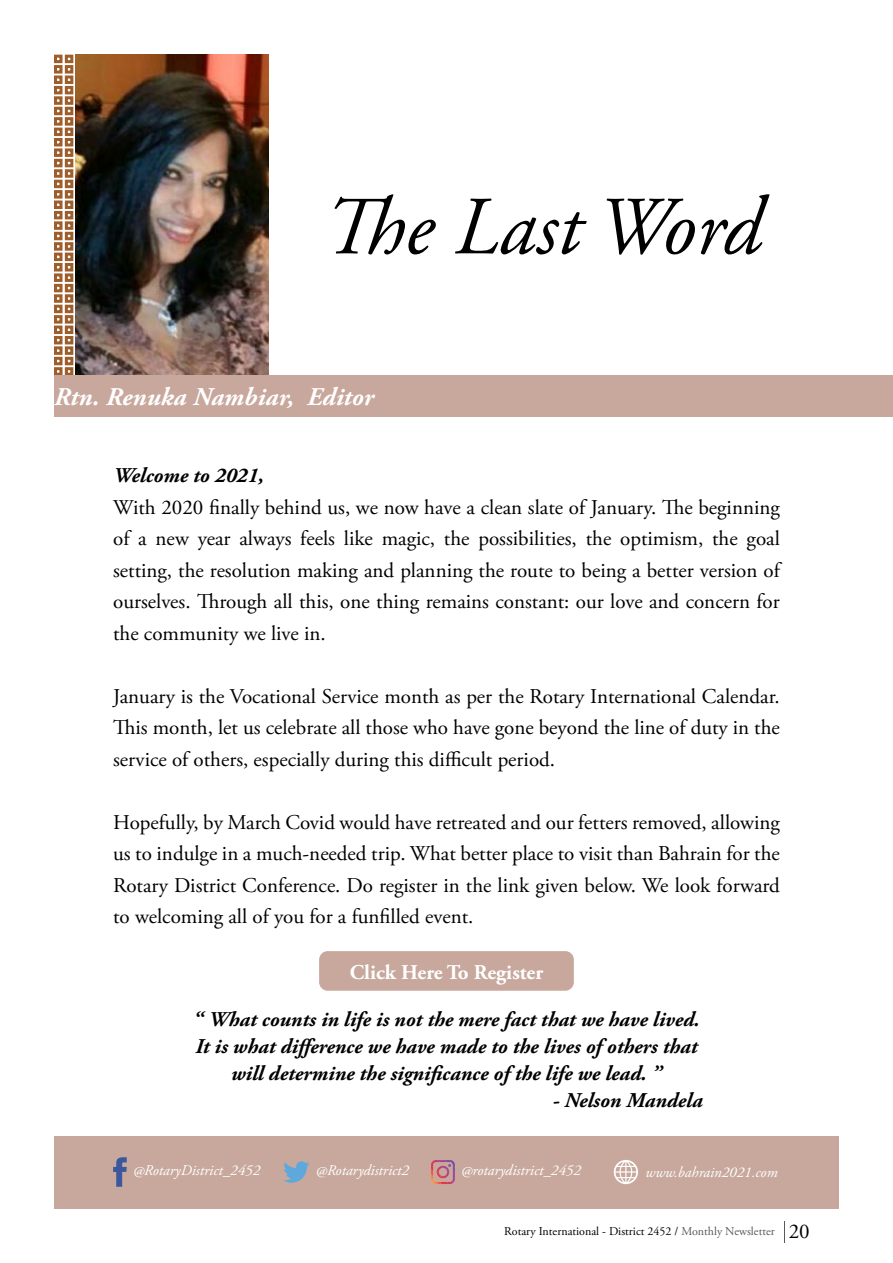
<style>
.page{position:relative;width:893px;height:1263px;background:#fff}
.page>*{position:absolute;margin:0;border:0;box-sizing:border-box;transform-origin:0 0}
.t1{font:italic 82.5px "Adobe Garamond Pro";color:#000}
.t2{font:italic 700 25.5px "Adobe Garamond Pro";letter-spacing:.01em;color:#fff}
.t3{font:21px/31.5px "Adobe Garamond Pro";color:#000;text-align:justify}
.t4{font:italic 700 21px/27px "Adobe Garamond Pro";color:#000;text-align:center}
.t5{font:700 21px "Adobe Garamond Pro";color:#fff}
.t6{font:italic 15px "Adobe Garamond Pro";color:#fff}
.t7{font:12px "Adobe Garamond Pro";color:#000}
.s1{color:#58595b}
.s2{font-size:21px}
</style>
<div class="page">
<svg style="left:784px;top:1221px;width:1px;height:21px"></svg>
<div style="left:54px;top:1136px;width:785px;height:72px;background:#c8a89d"></div>
<div style="left:319px;top:951px;width:255px;height:40px;background:#c8a89d;border-radius:9px"></div>
<img style="left:75px;top:54px;width:193px;height:321px">
<div style="left:65px;top:55px;width:8px;height:8px;border:3px solid #9d5e2b"></div>
<div style="left:65px;top:65px;width:8px;height:9px;border:3px solid #9d5e2b"></div>
<div style="left:65px;top:75px;width:8px;height:9px;border:3px solid #9d5e2b"></div>
<div style="left:65px;top:86px;width:8px;height:8px;border:3px solid #9d5e2b"></div>
<div style="left:65px;top:96px;width:8px;height:9px;border:3px solid #9d5e2b"></div>
<div style="left:65px;top:107px;width:8px;height:8px;border:3px solid #9d5e2b"></div>
<div style="left:65px;top:117px;width:8px;height:9px;border:3px solid #9d5e2b"></div>
<div style="left:65px;top:128px;width:8px;height:8px;border:3px solid #9d5e2b"></div>
<div style="left:65px;top:138px;width:8px;height:8px;border:3px solid #9d5e2b"></div>
<div style="left:65px;top:148px;width:8px;height:9px;border:3px solid #9d5e2b"></div>
<div style="left:65px;top:159px;width:8px;height:8px;border:3px solid #9d5e2b"></div>
<div style="left:65px;top:169px;width:8px;height:9px;border:3px solid #9d5e2b"></div>
<div style="left:65px;top:180px;width:8px;height:8px;border:3px solid #9d5e2b"></div>
<div style="left:65px;top:190px;width:8px;height:9px;border:3px solid #9d5e2b"></div>
<div style="left:65px;top:200px;width:8px;height:9px;border:3px solid #9d5e2b"></div>
<div style="left:65px;top:211px;width:8px;height:8px;border:3px solid #9d5e2b"></div>
<div style="left:65px;top:221px;width:8px;height:9px;border:3px solid #9d5e2b"></div>
<div style="left:65px;top:232px;width:8px;height:8px;border:3px solid #9d5e2b"></div>
<div style="left:65px;top:242px;width:8px;height:9px;border:3px solid #9d5e2b"></div>
<div style="left:65px;top:253px;width:8px;height:8px;border:3px solid #9d5e2b"></div>
<div style="left:65px;top:263px;width:8px;height:8px;border:3px solid #9d5e2b"></div>
<div style="left:65px;top:273px;width:8px;height:9px;border:3px solid #9d5e2b"></div>
<div style="left:65px;top:284px;width:8px;height:8px;border:3px solid #9d5e2b"></div>
<div style="left:65px;top:294px;width:8px;height:9px;border:3px solid #9d5e2b"></div>
<div style="left:65px;top:305px;width:8px;height:8px;border:3px solid #9d5e2b"></div>
<div style="left:65px;top:315px;width:8px;height:9px;border:3px solid #9d5e2b"></div>
<div style="left:65px;top:325px;width:8px;height:9px;border:3px solid #9d5e2b"></div>
<div style="left:65px;top:336px;width:8px;height:8px;border:3px solid #9d5e2b"></div>
<div style="left:65px;top:346px;width:8px;height:9px;border:3px solid #9d5e2b"></div>
<div style="left:65px;top:357px;width:8px;height:8px;border:3px solid #9d5e2b"></div>
<div style="left:65px;top:367px;width:8px;height:9px;border:3px solid #9d5e2b"></div>
<div style="left:54px;top:55px;width:9px;height:8px;border:3px solid #9d5e2b"></div>
<div style="left:54px;top:65px;width:9px;height:9px;border:3px solid #9d5e2b"></div>
<div style="left:54px;top:75px;width:9px;height:9px;border:3px solid #9d5e2b"></div>
<div style="left:54px;top:86px;width:9px;height:8px;border:3px solid #9d5e2b"></div>
<div style="left:54px;top:96px;width:9px;height:9px;border:3px solid #9d5e2b"></div>
<div style="left:54px;top:107px;width:9px;height:8px;border:3px solid #9d5e2b"></div>
<div style="left:54px;top:117px;width:9px;height:9px;border:3px solid #9d5e2b"></div>
<div style="left:54px;top:128px;width:9px;height:8px;border:3px solid #9d5e2b"></div>
<div style="left:54px;top:138px;width:9px;height:8px;border:3px solid #9d5e2b"></div>
<div style="left:54px;top:148px;width:9px;height:9px;border:3px solid #9d5e2b"></div>
<div style="left:54px;top:159px;width:9px;height:8px;border:3px solid #9d5e2b"></div>
<div style="left:54px;top:169px;width:9px;height:9px;border:3px solid #9d5e2b"></div>
<div style="left:54px;top:180px;width:9px;height:8px;border:3px solid #9d5e2b"></div>
<div style="left:54px;top:190px;width:9px;height:9px;border:3px solid #9d5e2b"></div>
<div style="left:54px;top:200px;width:9px;height:9px;border:3px solid #9d5e2b"></div>
<div style="left:54px;top:211px;width:9px;height:8px;border:3px solid #9d5e2b"></div>
<div style="left:54px;top:221px;width:9px;height:9px;border:3px solid #9d5e2b"></div>
<div style="left:54px;top:232px;width:9px;height:8px;border:3px solid #9d5e2b"></div>
<div style="left:54px;top:242px;width:9px;height:9px;border:3px solid #9d5e2b"></div>
<div style="left:54px;top:253px;width:9px;height:8px;border:3px solid #9d5e2b"></div>
<div style="left:54px;top:263px;width:9px;height:8px;border:3px solid #9d5e2b"></div>
<div style="left:54px;top:273px;width:9px;height:9px;border:3px solid #9d5e2b"></div>
<div style="left:54px;top:284px;width:9px;height:8px;border:3px solid #9d5e2b"></div>
<div style="left:54px;top:294px;width:9px;height:9px;border:3px solid #9d5e2b"></div>
<div style="left:54px;top:305px;width:9px;height:8px;border:3px solid #9d5e2b"></div>
<div style="left:54px;top:315px;width:9px;height:9px;border:3px solid #9d5e2b"></div>
<div style="left:54px;top:325px;width:9px;height:9px;border:3px solid #9d5e2b"></div>
<div style="left:54px;top:336px;width:9px;height:8px;border:3px solid #9d5e2b"></div>
<div style="left:54px;top:346px;width:9px;height:9px;border:3px solid #9d5e2b"></div>
<div style="left:54px;top:357px;width:9px;height:8px;border:3px solid #9d5e2b"></div>
<div style="left:54px;top:367px;width:9px;height:9px;border:3px solid #9d5e2b"></div>
<div style="left:54px;top:376px;width:839px;height:41px;background:#c8a89d"></div>
<svg style="left:283px;top:1161px;width:27px;height:22px"></svg>
<svg style="left:113px;top:1157px;width:14px;height:30px"></svg>
<svg style="left:431px;top:1160px;width:24px;height:24px"></svg>
<svg style="left:614px;top:1160px;width:24px;height:24px"></svg>
<h1 class="t1" style="left:323px;top:178px;width:440px">The Last Word</h1>
<p class="t2" style="left:54px;top:383px;width:321px">Rtn. Renuka Nambiar, Editor</p>
<p class="t4" style="left:113px;top:462px;width:152px">Welcome to 2021,</p>
<p class="t3" style="left:113px;top:492px;width:668px">With 2020 finally behind us, we now have a clean slate of January. The beginning of a new year always feels like magic, the possibilities, the optimism, the goal setting, the resolution making and planning the route to being a better version of ourselves. Through all this, one thing remains constant: our love and concern for the community we live in.</p>
<p class="t3" style="left:113px;top:681px;width:668px">January is the Vocational Service month as per the Rotary International Calendar.<br>This month, let us celebrate all those who have gone beyond the line of duty in the service of others, especially during this difficult period.</p>
<p class="t3" style="left:113px;top:807px;width:668px">Hopefully, by March Covid would have retreated and our fetters removed, allowing us to indulge in a much-needed trip. What better place to visit than Bahrain for the Rotary District Conference. Do register in the link given below. We look forward to welcoming all of you for a funfilled event.</p>
<p class="t5" style="left:350px;top:960px;width:195px">Click Here To Register</p>
<p class="t4" style="left:193px;top:1006px;width:508px">“ What counts in life is not the mere fact that we have lived.<br>It is what difference we have made to the lives of others that will determine the significance of the life we lead. ”</p>
<p class="t4" style="left:553px;top:1087px;width:151px">- Nelson Mandela</p>
<p class="t6" style="left:133px;top:1162px;width:129px">@RotaryDistrict_2452</p>
<p class="t6" style="left:316px;top:1162px;width:95px">@Rotarydistrict2</p>
<p class="t6" style="left:461px;top:1161px;width:121px">@rotarydistrict_2452</p>
<p class="t6" style="left:646px;top:1163px;width:134px">www.bahrain2021.com</p>
<p class="t7" style="left:504px;top:1224px;width:307px">Rotary International - District 2452 / <span class="s1">Monthly Newsletter</span> <span class="s2">20</span></p>
</div>
